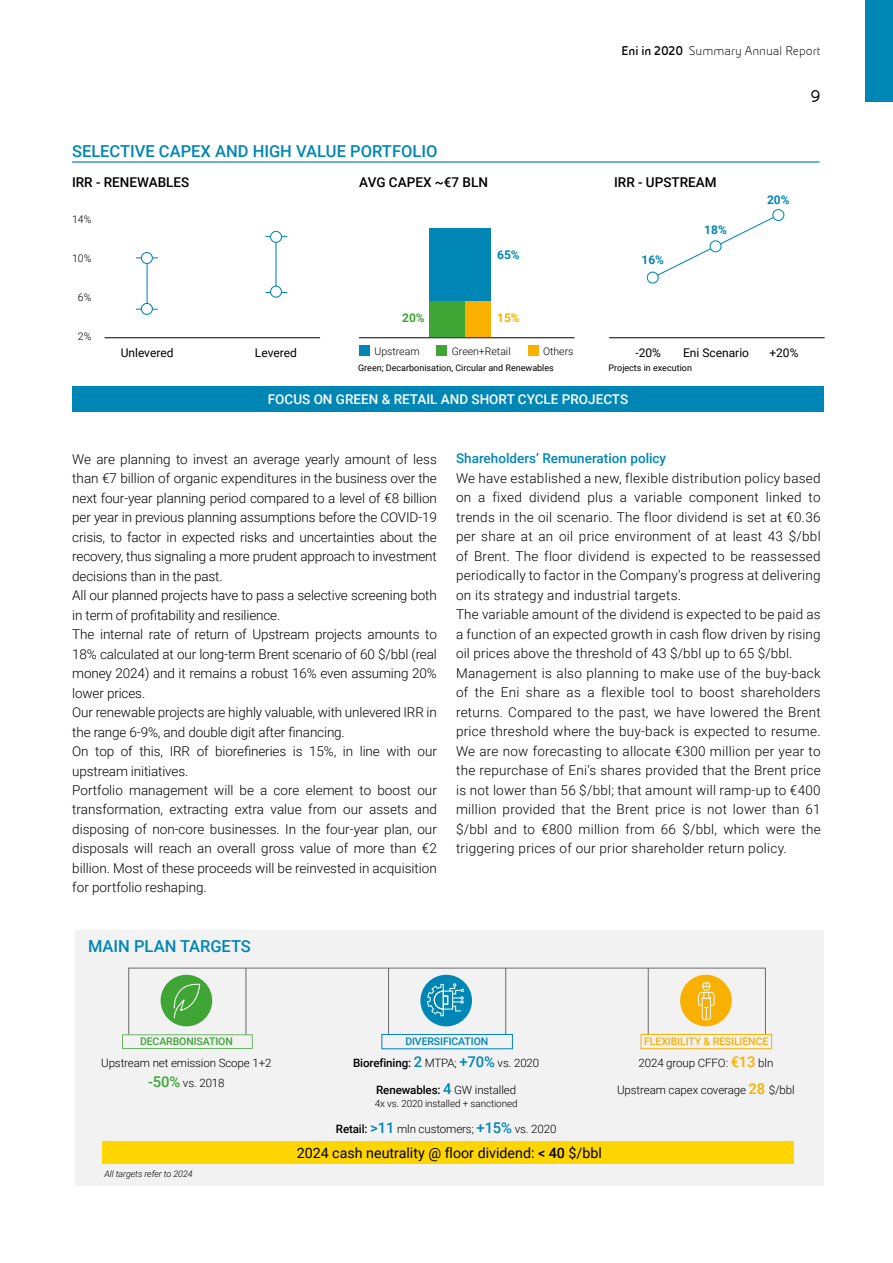
<style>
.page{position:relative;width:893px;height:1263px;background:#fff}
.page>*{position:absolute;margin:0;border:0;box-sizing:border-box;transform-origin:0 0}
.t1{font:18px "Eni Exp";color:#000}
.t2{font:500 16.5px "Roboto";color:#0086b4}
.t3{font:14.25px "Roboto";color:#000}
.t4{font:300 13.5px/19.5px "Roboto";color:#000}
.t5{font:300 13.5px/19.5px "Roboto";letter-spacing:.02em;color:#000}
.t6{font:500 13.5px "Roboto";color:#000}
.t7{font:500 13.5px "Roboto";color:#fff}
.t8{font:500 13.5px "Roboto";color:#0086b4}
.t9{font:300 13.5px "Eni Exp";color:#000}
.t10{font:12px "Roboto";color:#000}
.t11{font:700 12px "Roboto";color:#0086b4}
.t12{font:700 12px "Roboto";color:#3fa535}
.t13{font:700 12px "Roboto";color:#f9b000}
.t14{font:300 11.55px/19.8px "Roboto";letter-spacing:-.01em;color:#000;text-align:center}
.t15{font:500 11.55px "Roboto";letter-spacing:-.01em;color:#000}
.t16{font:300 10.5px "Roboto";color:#000}
.t17{font:500 10.5px "Roboto";letter-spacing:-.01em;color:#f9b000}
.t18{font:500 10.5px "Roboto";letter-spacing:-.01em;color:#3fa535}
.t19{font:500 10.5px "Roboto";letter-spacing:-.01em;color:#0086b4}
.t20{font:300 9.9px "Roboto";letter-spacing:-.01em;color:#000}
.t21{font:9px "Roboto";color:#000}
.t22{font:italic 300 9px "Roboto";letter-spacing:-.01em;color:#000}
.s1{font-weight:700}
.s2{font-weight:500;font-size:14.85px;color:#3fa535}
.s3{font-size:14.85px;color:#0086b4}
.s4{font-weight:300}
.s5{font-weight:500}
.s6{font-weight:500;font-size:14.85px;color:#0086b4}
.s7{font-weight:500;font-size:14.85px;color:#f9b000}
</style>
<div class="page">
<div style="left:865px;top:0;width:28px;height:102px;background:#0086b4"></div>
<svg style="left:651px;top:217px;width:125px;height:59px"></svg>
<hr style="left:105px;top:337px;width:215px;height:1px;background:#000">
<hr style="left:72px;top:161px;width:748px;height:2px;background:#0086b4">
<div style="left:72px;top:386px;width:752px;height:25px;background:#0086b4"></div>
<hr style="left:147px;top:259px;width:1px;height:51px;background:#0086b4">
<hr style="left:275px;top:238px;width:1px;height:55px;background:#0086b4">
<div style="left:141px;top:253px;width:11px;height:10px;background:#fff;border-radius:50%"></div>
<div style="left:141px;top:252px;width:12px;height:12px;border:1px solid #0086b4;border-radius:50%"></div>
<div style="left:271px;top:231px;width:10px;height:11px;background:#fff;border-radius:50%"></div>
<div style="left:270px;top:231px;width:12px;height:12px;border:1px solid #0086b4;border-radius:50%"></div>
<div style="left:647px;top:272px;width:11px;height:11px;background:#fff;border-radius:50%"></div>
<div style="left:647px;top:272px;width:12px;height:12px;border:1px solid #0086b4;border-radius:50%"></div>
<div style="left:710px;top:241px;width:11px;height:11px;background:#fff;border-radius:50%"></div>
<div style="left:710px;top:240px;width:12px;height:12px;border:1px solid #0086b4;border-radius:50%"></div>
<div style="left:773px;top:210px;width:11px;height:10px;background:#fff;border-radius:50%"></div>
<div style="left:772px;top:209px;width:12px;height:12px;border:1px solid #0086b4;border-radius:50%"></div>
<div style="left:271px;top:286px;width:10px;height:11px;background:#fff;border-radius:50%"></div>
<div style="left:270px;top:286px;width:12px;height:12px;border:1px solid #0086b4;border-radius:50%"></div>
<div style="left:141px;top:303px;width:11px;height:11px;background:#fff;border-radius:50%"></div>
<div style="left:141px;top:303px;width:12px;height:12px;border:1px solid #0086b4;border-radius:50%"></div>
<div style="left:359px;top:345px;width:11px;height:11px;background:#0086b4"></div>
<div style="left:436px;top:345px;width:11px;height:11px;background:#3fa535"></div>
<div style="left:528px;top:345px;width:10px;height:11px;background:#f9b000"></div>
<div style="left:429px;top:300px;width:36px;height:37px;background:#3fa535"></div>
<div style="left:465px;top:300px;width:26px;height:37px;background:#f9b000"></div>
<hr style="left:359px;top:337px;width:215px;height:1px;background:#000">
<hr style="left:609px;top:337px;width:215px;height:1px;background:#000">
<div style="left:429px;top:228px;width:62px;height:73px;background:#0086b4"></div>
<div style="left:76px;top:930px;width:748px;height:255px;background:#f2f2f2"></div>
<div style="left:128px;top:967px;width:638px;height:68px;border:1px solid #706f6f"></div>
<hr style="left:245px;top:968px;width:1px;height:66px;background:#706f6f">
<svg style="left:161px;top:975px;width:51px;height:51px"></svg>
<svg style="left:122px;top:1034px;width:131px;height:15px"></svg>
<div style="left:420px;top:975px;width:52px;height:51px;background:#0086b4;border-radius:50%"></div>
<hr style="left:388px;top:968px;width:1px;height:66px;background:#706f6f">
<hr style="left:505px;top:968px;width:1px;height:66px;background:#706f6f">
<svg style="left:426px;top:983px;width:38px;height:34px"></svg>
<div style="left:381px;top:1034px;width:132px;height:15px;border:1px solid #0086b4"></div>
<div style="left:680px;top:975px;width:52px;height:51px;background:#f9b000;border-radius:50%"></div>
<hr style="left:648px;top:968px;width:1px;height:66px;background:#706f6f">
<svg style="left:698px;top:982px;width:17px;height:38px"></svg>
<div style="left:641px;top:1034px;width:131px;height:15px;border:1px solid #f9b000"></div>
<div style="left:102px;top:1141px;width:692px;height:22px;background:#ffd500"></div>
<p class="t2" style="left:72px;top:140px;width:367px">SELECTIVE CAPEX AND HIGH VALUE PORTFOLIO</p>
<p class="t9" style="left:621px;top:44px;width:201px"><span class="s1">Eni in 2020</span> Summary Annual Report</p>
<h1 class="t1" style="left:811px;top:87px;width:12px">9</h1>
<p class="t6" style="left:72px;top:173px;width:119px">IRR - RENEWABLES</p>
<p class="t6" style="left:359px;top:173px;width:130px">AVG CAPEX ~€7 BLN</p>
<p class="t6" style="left:614px;top:173px;width:104px">IRR - UPSTREAM</p>
<p class="t16" style="left:72px;top:212px;width:21px">14%</p>
<p class="t16" style="left:72px;top:251px;width:21px">10%</p>
<p class="t16" style="left:78px;top:290px;width:15px">6%</p>
<p class="t16" style="left:78px;top:329px;width:15px">2%</p>
<p class="t11" style="left:497px;top:247px;width:24px">65%</p>
<p class="t11" style="left:641px;top:251px;width:24px">16%</p>
<p class="t12" style="left:402px;top:309px;width:24px">20%</p>
<p class="t13" style="left:497px;top:309px;width:24px">15%</p>
<p class="t11" style="left:704px;top:221px;width:24px">18%</p>
<p class="t11" style="left:767px;top:191px;width:24px">20%</p>
<p class="t16" style="left:374px;top:344px;width:47px">Upstream</p>
<p class="t16" style="left:452px;top:344px;width:60px">Green+Retail</p>
<p class="t16" style="left:543px;top:344px;width:32px">Others</p>
<p class="t10" style="left:121px;top:344px;width:54px">Unlevered</p>
<p class="t10" style="left:255px;top:344px;width:43px">Levered</p>
<p class="t10" style="left:635px;top:344px;width:27px">-20%</p>
<p class="t10" style="left:683px;top:344px;width:68px">Eni Scenario</p>
<p class="t10" style="left:769px;top:344px;width:31px">+20%</p>
<p class="t21" style="left:358px;top:362px;width:197px">Green; Decarbonisation, Circular and Renewables</p>
<p class="t21" style="left:609px;top:362px;width:85px">Projects in execution</p>
<p class="t7" style="left:268px;top:389px;width:362px">FOCUS ON GREEN &amp; RETAIL AND SHORT CYCLE PROJECTS</p>
<p class="t4" style="left:72px;top:448px;width:366px">We are planning to invest an average yearly amount of less than €7 billion of organic expenditures in the business over the next four-year planning period compared to a level of €8 billion per year in previous planning assumptions before the COVID-19 crisis, to factor in expected risks and uncertainties about the recovery, thus signaling a more prudent approach to investment decisions than in the past.<br>All our planned projects have to pass a selective screening both in term of profitability and resilience.<br>The internal rate of return of Upstream projects amounts to 18% calculated at our long-term Brent scenario of 60 $/bbl (real money 2024) and it remains a robust 16% even assuming 20% lower prices.<br>Our renewable projects are highly valuable, with unlevered IRR in the range 6-9%, and double digit after financing.<br>On top of this, IRR of biorefineries is 15%, in line with our upstream initiatives.<br>Portfolio management will be a core element to boost our transformation, extracting extra value from our assets and disposing of non-core businesses. In the four-year plan, our disposals will reach an overall gross value of more than €2 billion. Most of these proceeds will be reinvested in acquisition for portfolio reshaping.</p>
<p class="t8" style="left:456px;top:449px;width:212px">Shareholders’ Remuneration policy</p>
<p class="t5" style="left:456px;top:468px;width:366px">We have established a new, flexible distribution policy based on a fixed dividend plus a variable component linked to trends in the oil scenario. The floor dividend is set at €0.36 per share at an oil price environment of at least 43 $/bbl of Brent. The floor dividend is expected to be reassessed periodically to factor in the Company’s progress at delivering on its strategy and industrial targets.<br>The variable amount of the dividend is expected to be paid as a function of an expected growth in cash flow driven by rising oil prices above the threshold of 43 $/bbl up to 65 $/bbl.<br>Management is also planning to make use of the buy-back of the Eni share as a flexible tool to boost shareholders returns. Compared to the past, we have lowered the Brent price threshold where the buy-back is expected to resume.<br>We are now forecasting to allocate €300 million per year to the repurchase of Eni’s shares provided that the Brent price is not lower than 56 $/bbl; that amount will ramp-up to €400 million provided that the Brent price is not lower than 61 $/bbl and to €800 million from 66 $/bbl, which were the triggering prices of our prior shareholder return policy.</p>
<p class="t2" style="left:88px;top:935px;width:164px">MAIN PLAN TARGETS</p>
<p class="t18" style="left:140px;top:1034px;width:94px">DECARBONISATION</p>
<p class="t14" style="left:101px;top:1053px;width:172px">Upstream net emission Scope 1+2 <span class="s2">-50%</span> vs. 2018</p>
<p class="t22" style="left:105px;top:1167px;width:90px">All targets refer to 2024</p>
<p class="t19" style="left:405px;top:1034px;width:84px">DIVERSIFICATION</p>
<p class="t15" style="left:353px;top:1055px;width:188px">Biorefining: <span class="s3">2</span> <span class="s4">MTPA;</span> <span class="s3">+70%</span> <span class="s4">vs. 2020</span></p>
<p class="t15" style="left:376px;top:1081px;width:141px">Renewables: <span class="s3">4</span> <span class="s4">GW installed</span></p>
<p class="t20" style="left:375px;top:1096px;width:144px">4x vs. 2020 installed + sanctioned</p>
<p class="t14" style="left:336px;top:1119px;width:222px"><span class="s5">Retail:</span> <span class="s6">&gt;11</span> mln customers; <span class="s6">+15%</span> vs. 2020</p>
<p class="t3" style="left:297px;top:1142px;width:307px">2024 cash neutrality @ floor dividend: <span class="s5">&lt; 40</span> $/bbl</p>
<p class="t17" style="left:644px;top:1034px;width:126px">FLEXIBILITY &amp; RESILIENCE</p>
<p class="t14" style="left:638px;top:1053px;width:136px">2024 group CFFO: <span class="s7">€13</span> bln</p>
<p class="t14" style="left:617px;top:1079px;width:179px">Upstream capex coverage <span class="s7">28</span> $/bbl</p>
</div>
